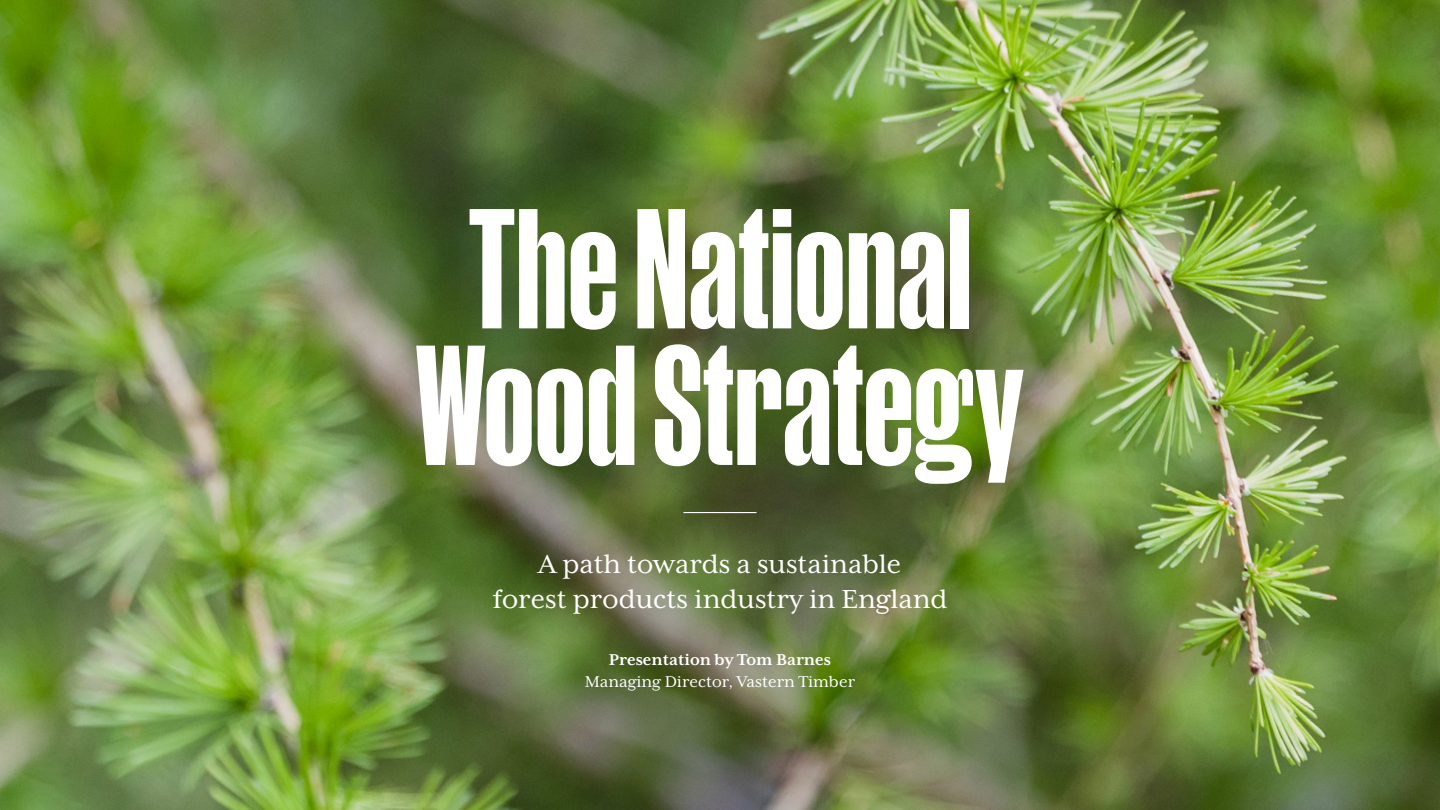
<style>
.page{position:relative;width:1440px;height:810px;background:#fff}
.page>*{position:absolute;margin:0;border:0;box-sizing:border-box;transform-origin:0 0}
.t1{font:700 161.25px/136.6px "Manuka";color:#fff;text-align:center}
.t2{font:30px/35.2px "Mrs Eaves XL Serif OT";color:#fff;text-align:center}
.t3{font:18px "Mrs Eaves XL Serif OT";color:#fff}
.t4{font:700 18px "Mrs Eaves XL Serif OT";color:#fff}
</style>
<div class="page">
<img style="left:0;top:0;width:1440px;height:810px">
<hr style="left:683px;top:512px;width:74px;height:1px;background:#fff">
<h1 class="t1" style="left:416px;top:198px;width:610px">The National<br>Wood Strategy</h1>
<p class="t2" style="left:492px;top:546px;width:457px">A path towards a sustainable<br>forest products industry in England</p>
<p class="t4" style="left:609px;top:650px;width:224px">Presentation by Tom Barnes</p>
<p class="t3" style="left:585px;top:672px;width:272px">Managing Director, Vastern Timber</p>
</div>
